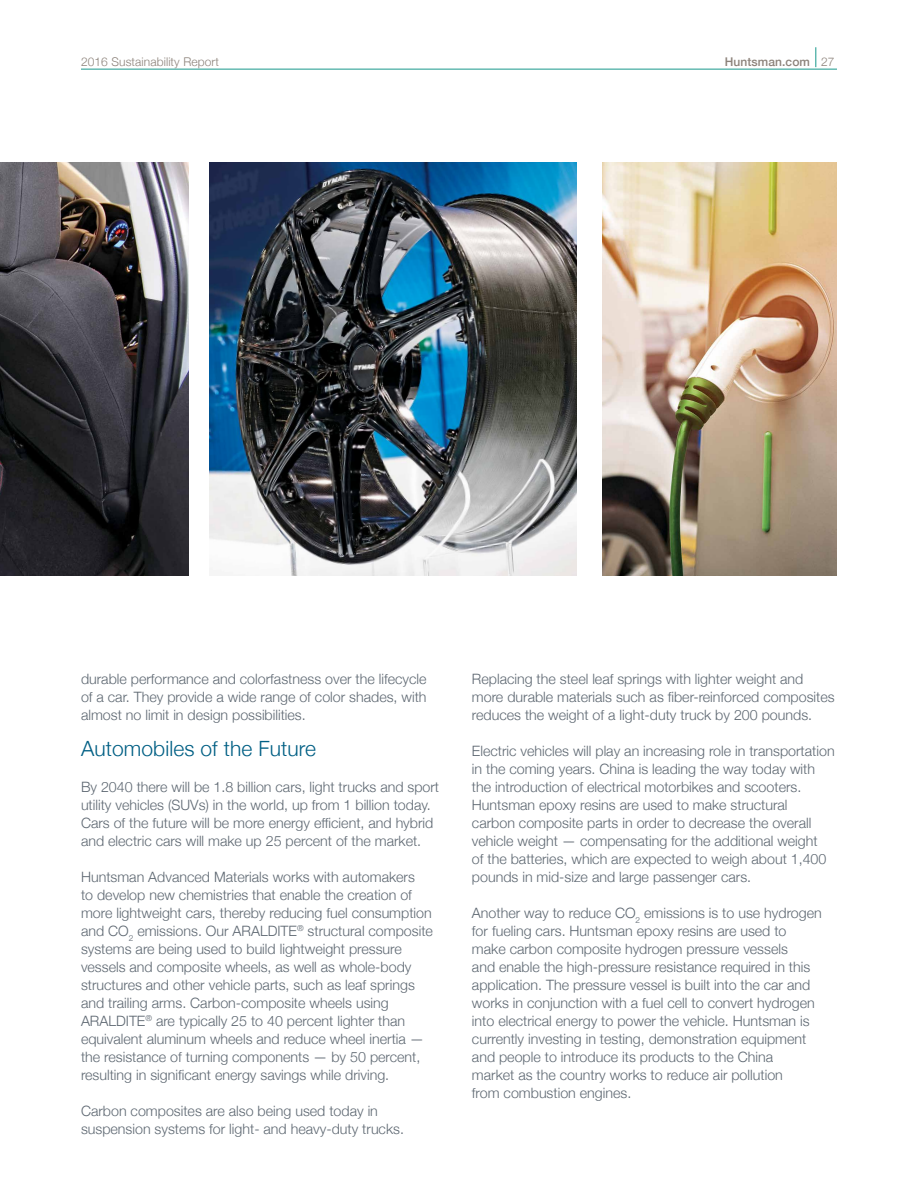
<style>
.page{position:relative;width:918px;height:1188px;background:#fff}
.page>*{position:absolute;margin:0;border:0;box-sizing:border-box;transform-origin:0 0}
.t1{font:300 21px "Helvetica Neue";letter-spacing:.005em;color:#005f84}
.t2{font:300 14.25px/18px "Helvetica Neue";color:#5d6771}
.t3{font:300 12px "Helvetica Neue";letter-spacing:.01em;color:#8c827a}
.t4{font:500 12px "Helvetica Neue";letter-spacing:.01em;color:#8c827a}
.s1{font-weight:300}
</style>
<div class="page">
<hr style="left:81px;top:69px;width:756px;height:1px;background:#18988b">
<svg style="left:816px;top:47px;width:1px;height:20px"></svg>
<img style="left:602px;top:162px;width:235px;height:414px">
<img style="left:210px;top:162px;width:366px;height:414px">
<img style="left:0;top:162px;width:189px;height:414px">
<p class="t3" style="left:81px;top:52px;width:139px">2016 Sustainability Report</p>
<p class="t4" style="left:725px;top:52px;width:111px">Huntsman.com <span class="s1">27</span></p>
<p class="t2" style="left:81px;top:669px;width:347px;text-align:justify">durable performance and colorfastness over the lifecycle of a car. They provide a wide range of color shades, with almost no limit in design possibilities.</p>
<h1 class="t1" style="left:81px;top:732px;width:237px">Automobiles of the Future</h1>
<p class="t2" style="left:81px;top:777px;width:360px">By 2040 there will be 1.8 billion cars, light trucks and sport utility vehicles (SUVs) in the world, up from 1 billion today.<br>Cars of the future will be more energy efficient, and hybrid and electric cars will make up 25 percent of the market.</p>
<p class="t2" style="left:81px;top:867px;width:353px">Huntsman Advanced Materials works with automakers<br>to develop new chemistries that enable the creation of more lightweight cars, thereby reducing fuel consumption and CO<sub>2</sub> emissions. Our ARALDITE<sup>®</sup> structural composite systems are being used to build lightweight pressure vessels and composite wheels, as well as whole-body structures and other vehicle parts, such as leaf springs and trailing arms. Carbon-composite wheels using ARALDITE<sup>®</sup> are typically 25 to 40 percent lighter than equivalent aluminum wheels and reduce wheel inertia — the resistance of turning components — by 50 percent, resulting in significant energy savings while driving.</p>
<p class="t2" style="left:81px;top:1101px;width:324px">Carbon composites are also being used today in suspension systems for light- and heavy-duty trucks.</p>
<p class="t2" style="left:472px;top:669px;width:364px">Replacing the steel leaf springs with lighter weight and more durable materials such as fiber-reinforced composites reduces the weight of a light-duty truck by 200 pounds.</p>
<p class="t2" style="left:472px;top:741px;width:364px">Electric vehicles will play an increasing role in transportation in the coming years. China is leading the way today with the introduction of electrical motorbikes and scooters.<br>Huntsman epoxy resins are used to make structural<br>carbon composite parts in order to decrease the overall vehicle weight — compensating for the additional weight<br>of the batteries, which are expected to weigh about 1,400 pounds in mid-size and large passenger cars.</p>
<p class="t2" style="left:472px;top:903px;width:351px">Another way to reduce CO<sub>2</sub> emissions is to use hydrogen for fueling cars. Huntsman epoxy resins are used to make carbon composite hydrogen pressure vessels<br>and enable the high-pressure resistance required in this application. The pressure vessel is built into the car and works in conjunction with a fuel cell to convert hydrogen into electrical energy to power the vehicle. Huntsman is currently investing in testing, demonstration equipment and people to introduce its products to the China<br>market as the country works to reduce air pollution<br>from combustion engines.</p>
</div>
